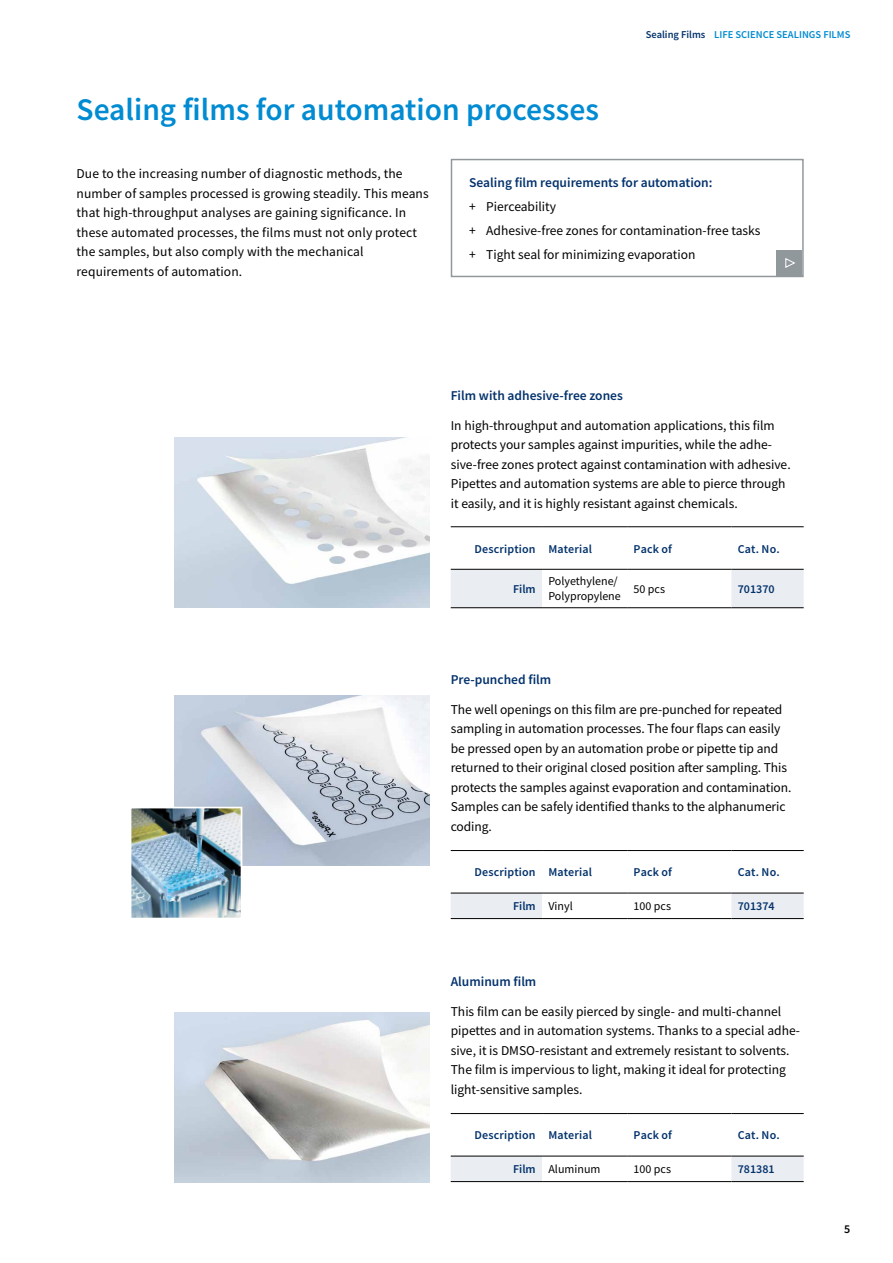
<style>
.page{position:relative;width:893px;height:1263px;background:#fff}
.page>*{position:absolute;margin:0;border:0;box-sizing:border-box;transform-origin:0 0}
.t1{font:600 31.5px "Source Sans Pro";color:#008bd2}
.t2{font:13.5px/19.5px "Source Sans Pro";color:#000}
.t3{font:600 13.5px "Source Sans Pro";color:#03326c}
.t4{font:600 12px "Source Sans Pro";letter-spacing:.01em;color:#03326c}
.t5{font:12px/15px "Source Sans Pro";color:#000}
.t6{font:600 12px "Source Sans Pro";color:#000}
.t7{font:600 10.5px "Source Sans Pro";color:#008bd2}
.s1{color:#03326c}
.s2{font-weight:600;color:#03326c}
</style>
<div class="page">
<div style="left:451px;top:159px;width:353px;height:118px;border:2px solid #91989c"></div>
<div style="left:777px;top:250px;width:25px;height:26px;background:#91989c"></div>
<svg style="left:785px;top:258px;width:10px;height:10px"></svg>
<svg style="left:451px;top:1157px;width:353px;height:24px"></svg>
<hr style="left:451px;top:1181px;width:91px;height:1px;background:#000">
<hr style="left:542px;top:1181px;width:85px;height:1px;background:#000">
<hr style="left:627px;top:1181px;width:104px;height:1px;background:#000">
<hr style="left:731px;top:1181px;width:73px;height:1px;background:#000">
<hr style="left:451px;top:1113px;width:91px;height:1px;background:#000">
<hr style="left:542px;top:1113px;width:85px;height:1px;background:#000">
<hr style="left:627px;top:1113px;width:104px;height:1px;background:#000">
<hr style="left:731px;top:1113px;width:73px;height:1px;background:#000">
<hr style="left:451px;top:1156px;width:91px;height:1px;background:#000">
<hr style="left:542px;top:1156px;width:85px;height:1px;background:#000">
<hr style="left:627px;top:1156px;width:104px;height:1px;background:#000">
<hr style="left:731px;top:1156px;width:73px;height:1px;background:#000">
<img style="left:174px;top:1012px;width:255px;height:170px">
<svg style="left:451px;top:570px;width:353px;height:37px"></svg>
<hr style="left:451px;top:607px;width:91px;height:1px;background:#000">
<hr style="left:542px;top:607px;width:85px;height:1px;background:#000">
<hr style="left:627px;top:607px;width:104px;height:1px;background:#000">
<hr style="left:731px;top:607px;width:73px;height:1px;background:#000">
<hr style="left:451px;top:526px;width:91px;height:1px;background:#000">
<hr style="left:542px;top:526px;width:85px;height:1px;background:#000">
<hr style="left:627px;top:526px;width:104px;height:1px;background:#000">
<hr style="left:731px;top:526px;width:73px;height:1px;background:#000">
<hr style="left:451px;top:569px;width:91px;height:1px;background:#000">
<hr style="left:542px;top:569px;width:85px;height:1px;background:#000">
<hr style="left:627px;top:569px;width:104px;height:1px;background:#000">
<hr style="left:731px;top:569px;width:73px;height:1px;background:#000">
<img style="left:174px;top:438px;width:255px;height:170px">
<svg style="left:451px;top:894px;width:353px;height:24px"></svg>
<hr style="left:451px;top:918px;width:91px;height:1px;background:#000">
<hr style="left:542px;top:918px;width:85px;height:1px;background:#000">
<hr style="left:627px;top:918px;width:104px;height:1px;background:#000">
<hr style="left:731px;top:918px;width:73px;height:1px;background:#000">
<hr style="left:451px;top:850px;width:91px;height:1px;background:#000">
<hr style="left:542px;top:850px;width:85px;height:1px;background:#000">
<hr style="left:627px;top:850px;width:104px;height:1px;background:#000">
<hr style="left:731px;top:850px;width:73px;height:1px;background:#000">
<hr style="left:451px;top:893px;width:91px;height:1px;background:#000">
<hr style="left:542px;top:893px;width:85px;height:1px;background:#000">
<hr style="left:627px;top:893px;width:104px;height:1px;background:#000">
<hr style="left:731px;top:893px;width:73px;height:1px;background:#000">
<img style="left:174px;top:696px;width:255px;height:170px">
<img style="left:131px;top:806px;width:112px;height:112px">
<h1 class="t1" style="left:77px;top:89px;width:524px">Sealing films for automation processes</h1>
<p class="t7" style="left:646px;top:27px;width:206px"><span class="s1">Sealing Films</span> LIFE SCIENCE SEALINGS FILMS</p>
<p class="t2" style="left:77px;top:164px;width:354px">Due to the increasing number of diagnostic methods, the number of samples processed is growing steadily. This means that high-throughput analyses are gaining significance. In these automated processes, the films must not only protect the samples, but also comply with the mechanical requirements of automation.</p>
<p class="t3" style="left:469px;top:174px;width:245px">Sealing film requirements for automation:</p>
<p class="t2" style="left:469px;top:195px;width:293px;line-height:23.7px">+ Pierceability<br>+ Adhesive-free zones for contamination-free tasks + Tight seal for minimizing evaporation</p>
<p class="t3" style="left:451px;top:386px;width:174px">Film with adhesive-free zones</p>
<p class="t2" style="left:451px;top:415px;width:341px">In high-throughput and automation applications, this film protects your samples against impurities, while the adhe&shy;sive-free zones protect against contamination with adhesive.<br>Pipettes and automation systems are able to pierce through it easily, and it is highly resistant against chemicals.</p>
<p class="t4" style="left:474px;top:541px;width:119px">Description Material</p>
<p class="t4" style="left:634px;top:541px;width:40px">Pack of</p>
<p class="t4" style="left:738px;top:541px;width:43px">Cat. No.</p>
<p class="t4" style="left:513px;top:581px;width:24px">Film</p>
<p class="t5" style="left:548px;top:573px;width:74px">Polyethylene/<br>Polypropylene</p>
<p class="t5" style="left:634px;top:581px;width:33px">50 pcs</p>
<p class="t4" style="left:738px;top:581px;width:38px">701370</p>
<p class="t3" style="left:451px;top:670px;width:102px">Pre-punched film</p>
<p class="t2" style="left:451px;top:699px;width:342px">The well openings on this film are pre-punched for repeated sampling in automation processes. The four flaps can easily be pressed open by an automation probe or pipette tip and returned to their original closed position after sampling. This protects the samples against evaporation and contamination.<br>Samples can be safely identified thanks to the alphanumeric coding.</p>
<p class="t4" style="left:474px;top:864px;width:119px">Description Material</p>
<p class="t4" style="left:634px;top:864px;width:40px">Pack of</p>
<p class="t4" style="left:738px;top:864px;width:43px">Cat. No.</p>
<p class="t5" style="left:513px;top:898px;width:61px"><span class="s2">Film</span> Vinyl</p>
<p class="t5" style="left:634px;top:898px;width:39px">100 pcs</p>
<p class="t4" style="left:738px;top:898px;width:38px">701374</p>
<p class="t3" style="left:451px;top:972px;width:87px">Aluminum film</p>
<p class="t2" style="left:451px;top:1001px;width:351px">This film can be easily pierced by single- and multi-channel pipettes and in automation systems. Thanks to a special adhe&shy;sive, it is DMSO-resistant and extremely resistant to solvents.<br>The film is impervious to light, making it ideal for protecting light-sensitive samples.</p>
<p class="t4" style="left:474px;top:1127px;width:119px">Description Material</p>
<p class="t4" style="left:634px;top:1127px;width:40px">Pack of</p>
<p class="t4" style="left:738px;top:1127px;width:43px">Cat. No.</p>
<p class="t5" style="left:513px;top:1161px;width:89px"><span class="s2">Film</span> Aluminum</p>
<p class="t5" style="left:634px;top:1161px;width:39px">100 pcs</p>
<p class="t4" style="left:738px;top:1161px;width:38px">781381</p>
<p class="t6" style="left:844px;top:1221px;width:8px">5</p>
</div>
